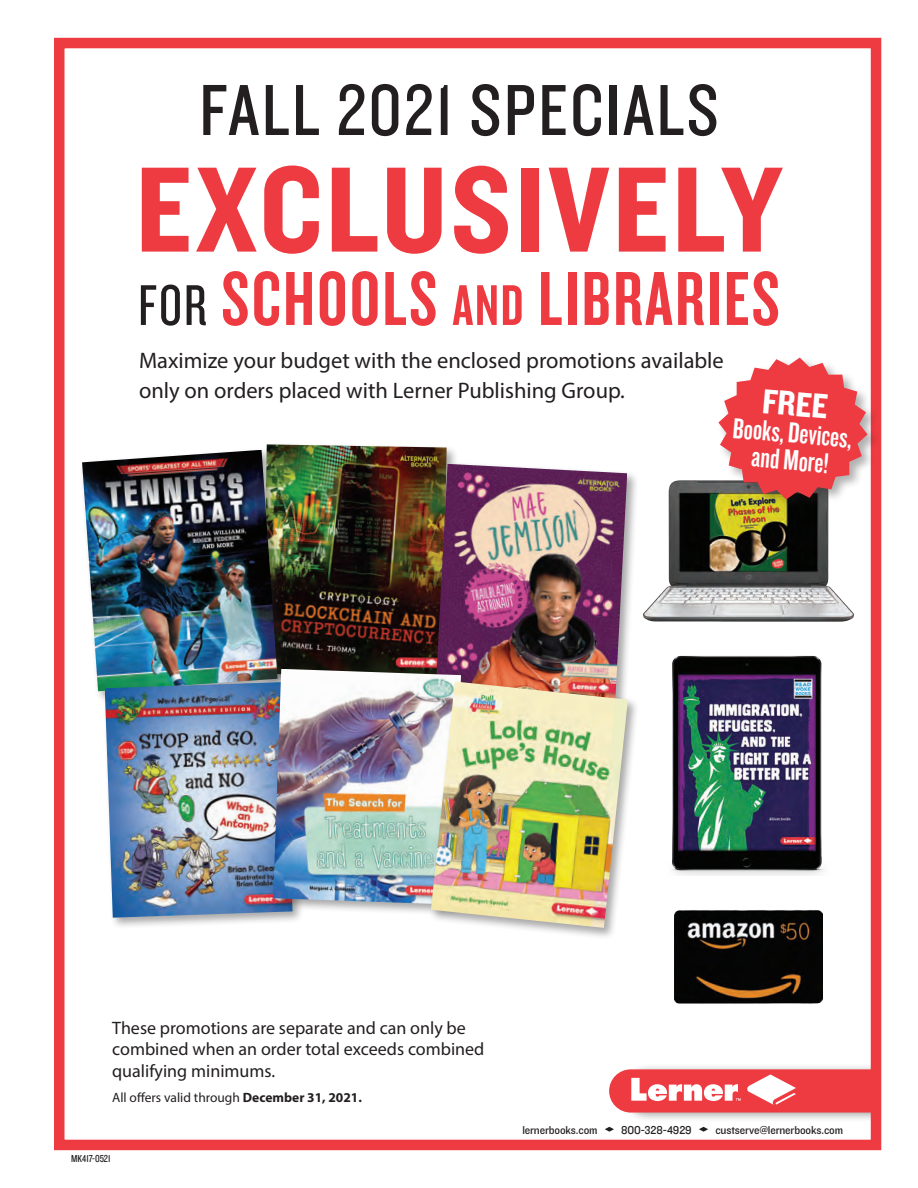
<style>
.page{position:relative;width:918px;height:1188px;background:#fff}
.page>*{position:absolute;margin:0;border:0;box-sizing:border-box;transform-origin:0 0}
.t1{font:126px "Knockout 50 Welterweight";letter-spacing:.025em;color:#ee3a41}
.t2{font:79.5px "Knockout 48 Featherweight";letter-spacing:.03em;color:#ee3a41}
.t3{font:75px "Knockout 29 Junior Ltweight";letter-spacing:.03em;color:#231f20}
.t4{font:36px "Knockout 50 Welterweight";color:#fff}
.t5{font:30px/27px "Knockout 48 Featherweight";color:#fff;text-align:center}
.t6{font:22.5px/30px "Myriad Pro";color:#231f20}
.t7{font:18px/21.6px "Myriad Pro";color:#231f20}
.t8{font:13.5px "Myriad Pro";color:#231f20}
.t9{font:11.85px "Knockout 31 Junior Middlewt";letter-spacing:-.01em;color:#231f20;scale:.96 1}
.t10{font:10.5px "Knockout 29 Junior Ltweight";color:#231f20}
.s1{font-family:"Knockout 28 Junior Feathrwt";font-size:59.7px;color:#231f20}
.s2{font-size:59.7px}
.s3{font-weight:700}
</style>
<div class="page">
<img style="left:266px;top:444px;width:181px;height:222px">
<div style="left:433px;top:461px;width:206px;height:254px;background:#231f20;opacity:.4"></div>
<img style="left:436px;top:464px;width:191px;height:215px">
<img style="left:634px;top:471px;width:220px;height:162px">
<div style="left:619px;top:1063px;width:299px;height:60px;background:#231f20;opacity:.4"></div>
<svg style="left:609px;top:1069px;width:261px;height:44px"></svg>
<svg style="left:605px;top:1127px;width:9px;height:5px"></svg>
<svg style="left:699px;top:1127px;width:9px;height:5px"></svg>
<div style="left:876px;top:1021px;width:42px;height:101px;background:#fff"></div>
<img style="left:672px;top:655px;width:152px;height:220px">
<div style="left:80px;top:447px;width:210px;height:256px;background:#231f20;opacity:.4"></div>
<img style="left:82px;top:450px;width:196px;height:241px">
<div style="left:54px;top:38px;width:827px;height:1112px;border:10px solid #ee3a41"></div>
<img style="left:675px;top:910px;width:147px;height:94px">
<div style="left:102px;top:679px;width:203px;height:251px;background:#231f20;opacity:.4"></div>
<img style="left:105px;top:682px;width:188px;height:236px">
<div style="left:271px;top:666px;width:202px;height:251px;background:#231f20;opacity:.4"></div>
<img style="left:273px;top:669px;width:188px;height:236px">
<div style="left:428px;top:679px;width:212px;height:261px;background:#231f20;opacity:.4"></div>
<img style="left:431px;top:681px;width:197px;height:247px">
<div style="left:716px;top:356px;width:164px;height:156px;background:#231f20;opacity:.35"></div>
<svg style="left:718px;top:358px;width:150px;height:142px"></svg>
<p class="t3" style="left:199px;top:62px;width:521px">FALL 2021 SPECIALS</p>
<p class="t1" style="left:136px;top:127px;width:648px">EXCLUSIVELY</p>
<p class="t2" style="left:138px;top:250px;width:643px"><span class="s1">FOR</span> SCHOOLS <span class="s2">AND</span> LIBRARIES</p>
<p class="t6" style="left:139px;top:345px;width:586px">Maximize your budget with the enclosed promotions available only on orders placed with Lerner Publishing Group.</p>
<p class="t4" style="left:764px;top:378px;width:67px;rotate:5deg">FREE</p>
<p class="t5" style="left:734px;top:413px;width:121px;rotate:5deg">Books, Devices, and More!</p>
<p class="t7" style="left:112px;top:1017px;width:374px">These promotions are separate and can only be combined when an order total exceeds combined qualifying minimums.</p>
<p class="t8" style="left:112px;top:1089px;width:251px">All offers valid through <span class="s3">December 31, 2021.</span></p>
<p class="t10" style="left:71px;top:1152px;width:41px">MK417-0521</p>
<p class="t9" style="left:522px;top:1122px;width:80px">lernerbooks.com</p>
<p class="t9" style="left:621px;top:1122px;width:75px">800-328-4929</p>
<p class="t9" style="left:715px;top:1122px;width:135px">custserve@lernerbooks.com</p>
</div>
